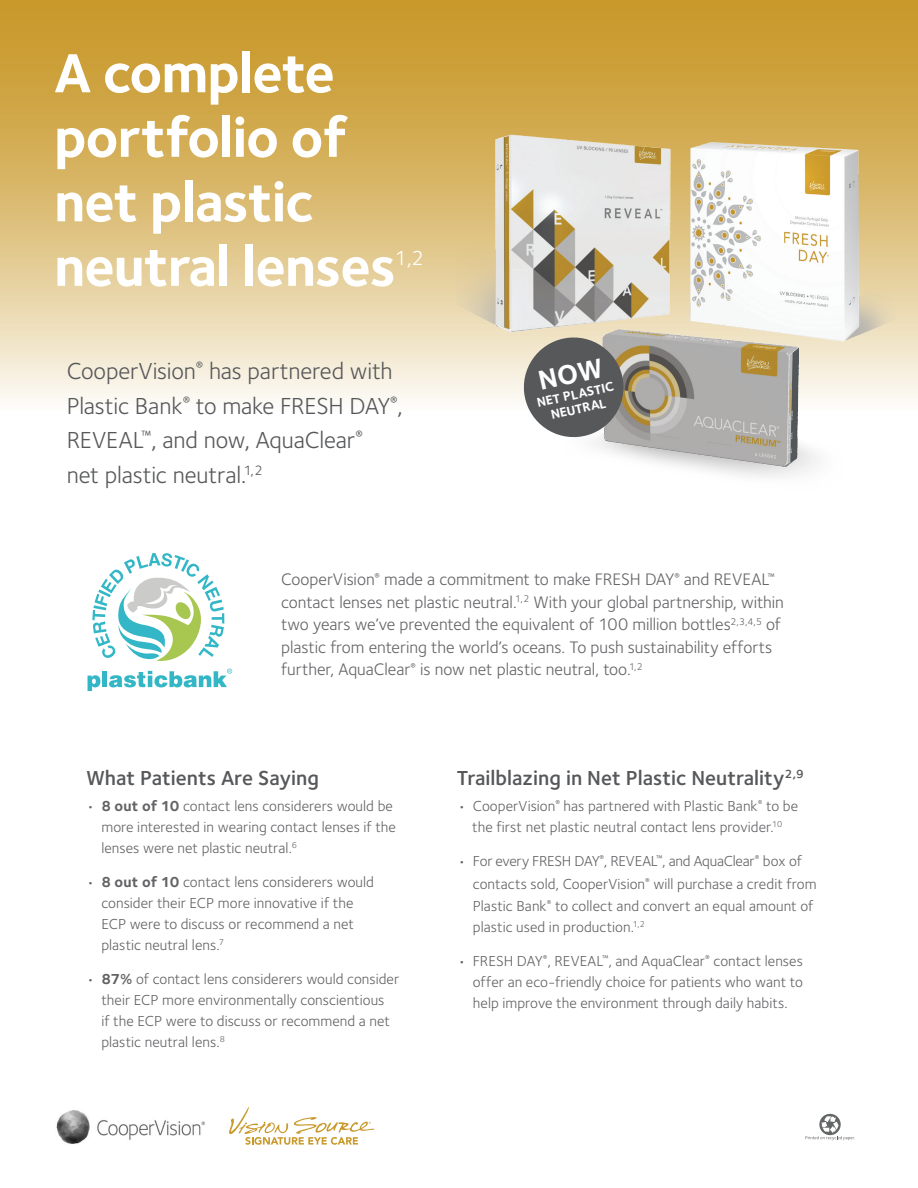
<style>
.page{position:relative;width:918px;height:1188px;background:#fff}
.page>*{position:absolute;margin:0;border:0;box-sizing:border-box;transform-origin:0 0}
.t1{font:700 57px/64.5px "Foundry Sterling";letter-spacing:-.02em;color:#fff}
.t2{font:24px/34.5px "Foundry Sterling";letter-spacing:-.005em;color:#57585a}
.t3{font:600 21px "Foundry Sterling";color:#57585a}
.t4{font:21px "Foundry Sterling";color:#fff}
.t5{font:17.25px/22.5px "Foundry Sterling";color:#636366}
.t6{font:15px/21px "Foundry Sterling";letter-spacing:.005em;color:#636366}
.t7{font:700 13.35px/14.9px "Foundry Sterling";color:#fff;text-align:center}
.s1{font-weight:700}
</style>
<div class="page">
<svg style="left:0;top:0;width:918px;height:401px;background:#dab96f"></svg>
<svg style="left:88px;top:675px;width:12px;height:16px"></svg>
<hr style="left:103px;top:671px;width:4px;height:16px;background:#33b7c6">
<svg style="left:109px;top:669px;width:123px;height:18px"></svg>
<svg style="left:92px;top:553px;width:132px;height:108px"></svg>
<svg style="left:819px;top:1114px;width:22px;height:21px"></svg>
<svg style="left:805px;top:1116px;width:50px;height:24px"></svg>
<img style="left:56px;top:1110px;width:149px;height:34px">
<svg style="left:229px;top:1107px;width:145px;height:38px"></svg>
<img style="left:457px;top:102px;width:258px;height:260px">
<img style="left:656px;top:125px;width:240px;height:230px">
<img style="left:560px;top:309px;width:282px;height:168px">
<svg style="left:522px;top:335px;width:104px;height:104px;background:#7b7a78"></svg>
<h1 class="t1" style="left:54px;top:43px;width:344px">A complete portfolio of net plastic neutral lenses</h1>
<h3 class="t4" style="left:395px;top:246px;width:31px">1,2</h3>
<h2 class="t2" style="left:67px;top:354px;width:338px">CooperVision<sup>®</sup> has partnered with<br>Plastic Bank<sup>®</sup> to make FRESH DAY<sup>®</sup>,<br>REVEAL<sup>™</sup>, and now, AquaClear<sup>®<br></sup>net plastic neutral.<sup>1,2</sup></h2>
<p class="t7" style="left:536px;top:396px;width:80px;rotate:-13deg">NET PLASTIC<br>NEUTRAL</p>
<p class="t5" style="left:281px;top:568px;width:504px">CooperVision<sup>®</sup> made a commitment to make FRESH DAY<sup>®</sup> and REVEAL<sup>™ </sup>contact lenses net plastic neutral.<sup>1,2</sup> With your global partnership, within two years we’ve prevented the equivalent of 100 million bottles<sup>2,3,4,5</sup> of plastic from entering the world’s oceans. To push sustainability efforts further, AquaClear<sup>®</sup> is now net plastic neutral, too.<sup>1,2</sup></p>
<h3 class="t3" style="left:86px;top:766px;width:235px">What Patients Are Saying</h3>
<h3 class="t3" style="left:457px;top:766px;width:348px">Trailblazing in Net Plastic Neutrality<sup>2,9</sup></h3>
<p class="t6" style="left:101px;top:796px;width:296px;text-indent:-15px">• <span class="s1">8 out of 10</span> contact lens considerers would be more interested in wearing contact lenses if the lenses were net plastic neutral.<sup>6</sup></p>
<p class="t6" style="left:101px;top:872px;width:274px;text-indent:-15px">• <span class="s1">8 out of 10</span> contact lens considerers would consider their ECP more innovative if the ECP were to discuss or recommend a net plastic neutral lens.<sup>7</sup></p>
<p class="t6" style="left:101px;top:969px;width:299px;text-indent:-15px">• <span class="s1">87%</span> of contact lens considerers would consider their ECP more environmentally conscientious<br>if the ECP were to discuss or recommend a net plastic neutral lens.<sup>8</sup></p>
<p class="t6" style="left:458px;top:796px;width:342px;text-align:center">• CooperVision<sup>®</sup> has partnered with Plastic Bank<sup>®</sup> to be the first net plastic neutral contact lens provider.<sup>10</sup></p>
<p class="t6" style="left:473px;top:850px;width:345px;line-height:22.5px;text-indent:-15px">• For every FRESH DAY<sup>®</sup>, REVEAL<sup>™</sup>, and AquaClear<sup>®</sup> box of contacts sold, CooperVision<sup>®</sup> will purchase a credit from<br>Plastic Bank<sup>®</sup> to collect and convert an equal amount of</p>
<p class="t6" style="left:473px;top:917px;width:174px">plastic used in production.<sup>1,2</sup></p>
<p class="t6" style="left:473px;top:951px;width:332px;text-align:justify;text-indent:-15px">• FRESH DAY<sup>®</sup>, REVEAL<sup>™</sup>, and AquaClear<sup>®</sup> contact lenses offer an eco-friendly choice for patients who want to help improve the environment through daily habits.</p>
</div>
